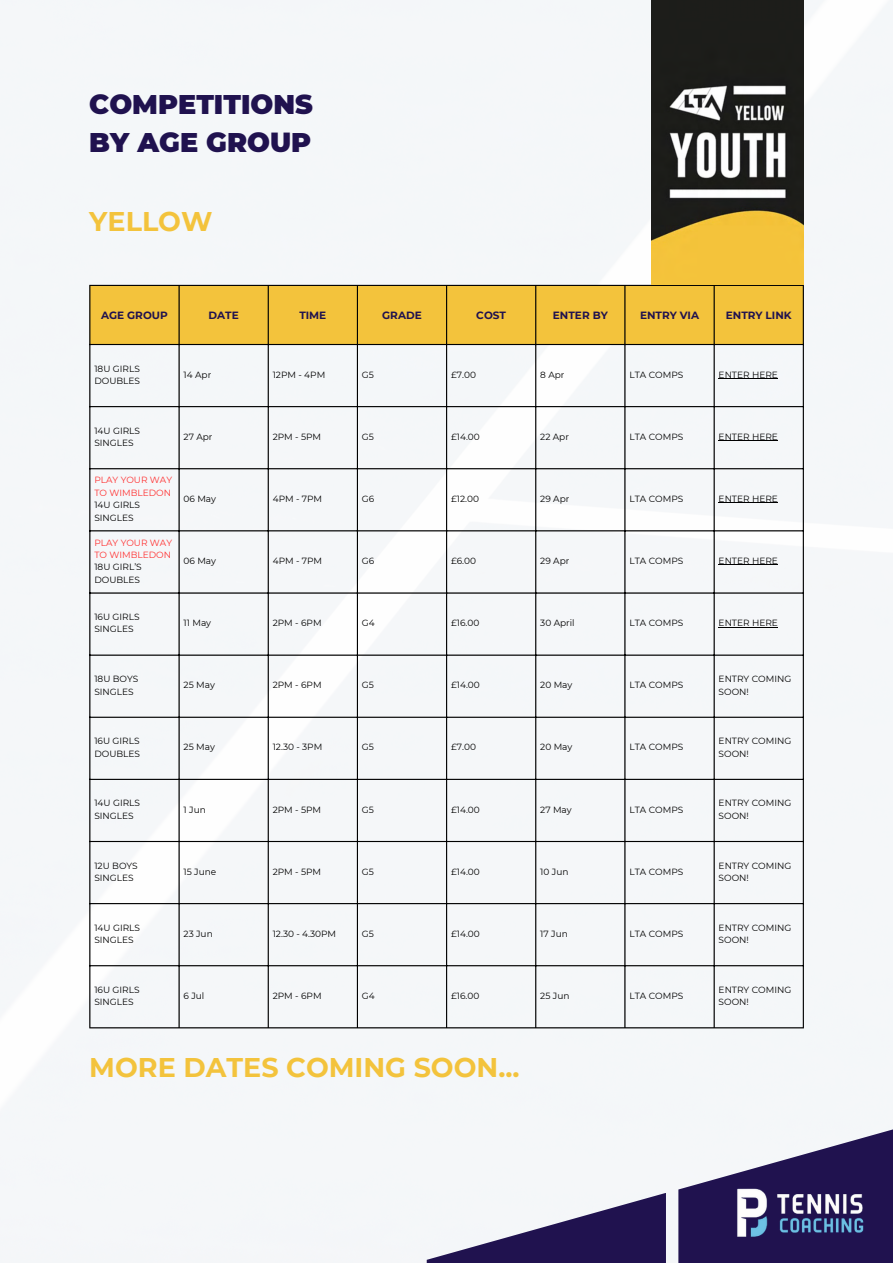
<style>
.page{position:relative;width:893px;height:1263px;background:#fff}
.page>*{position:absolute;margin:0;border:0;box-sizing:border-box;transform-origin:0 0}
.t1{font:700 27px "Montserrat";color:#f3c33c}
.t2{font:900 27px/37.7px "Montserrat";color:#20124f}
.t3{font:700 10.5px "Montserrat";color:#20124f}
.t4{font:9px/12.4px "Montserrat";color:#000}
.t5{font:9px/12.4px "Montserrat";color:#ff3131}
</style>
<div class="page">
<img style="left:0;top:0;width:893px;height:1263px">
<div style="left:90px;top:286px;width:712px;height:58px;background:#f3c33c"></div>
<hr style="left:718px;top:378px;width:60px;height:1px;background:#000">
<hr style="left:718px;top:440px;width:60px;height:1px;background:#000">
<hr style="left:718px;top:502px;width:60px;height:1px;background:#000">
<hr style="left:718px;top:565px;width:60px;height:1px;background:#000">
<hr style="left:718px;top:627px;width:60px;height:1px;background:#000">
<hr style="left:89px;top:286px;width:1px;height:741px;background:#000">
<hr style="left:178px;top:286px;width:2px;height:741px;background:#000">
<hr style="left:268px;top:286px;width:1px;height:741px;background:#000">
<hr style="left:357px;top:286px;width:1px;height:741px;background:#000">
<hr style="left:446px;top:286px;width:1px;height:741px;background:#000">
<hr style="left:535px;top:286px;width:1px;height:741px;background:#000">
<hr style="left:624px;top:286px;width:1px;height:741px;background:#000">
<hr style="left:713px;top:286px;width:1px;height:741px;background:#000">
<hr style="left:802px;top:286px;width:2px;height:741px;background:#000">
<hr style="left:89px;top:285px;width:715px;height:1px;background:#000">
<hr style="left:89px;top:344px;width:715px;height:1px;background:#000">
<hr style="left:89px;top:406px;width:715px;height:1px;background:#000">
<hr style="left:89px;top:468px;width:715px;height:1px;background:#000">
<hr style="left:89px;top:530px;width:715px;height:1px;background:#000">
<hr style="left:89px;top:592px;width:715px;height:1px;background:#000">
<hr style="left:89px;top:654px;width:715px;height:2px;background:#000">
<hr style="left:89px;top:717px;width:715px;height:1px;background:#000">
<hr style="left:89px;top:779px;width:715px;height:1px;background:#000">
<hr style="left:89px;top:841px;width:715px;height:1px;background:#000">
<hr style="left:89px;top:903px;width:715px;height:1px;background:#000">
<hr style="left:89px;top:965px;width:715px;height:1px;background:#000">
<hr style="left:89px;top:1027px;width:715px;height:1px;background:#000">
<img style="left:652px;top:0;width:152px;height:285px">
<svg style="left:678px;top:1122px;width:215px;height:141px;fill:#20124f"></svg>
<img style="left:733px;top:1184px;width:134px;height:56px">
<svg style="left:427px;top:1193px;width:239px;height:70px;fill:#20124f"></svg>
<h1 class="t2" style="left:89px;top:86px;width:225px">COMPETITIONS<br>BY AGE GROUP</h1>
<h1 class="t1" style="left:89px;top:205px;width:125px">YELLOW</h1>
<p class="t3" style="left:101px;top:308px;width:68px">AGE GROUP</p>
<p class="t3" style="left:208px;top:308px;width:32px">DATE</p>
<p class="t3" style="left:299px;top:308px;width:28px">TIME</p>
<p class="t3" style="left:382px;top:308px;width:41px">GRADE</p>
<p class="t3" style="left:476px;top:308px;width:31px">COST</p>
<p class="t3" style="left:553px;top:308px;width:56px">ENTER BY</p>
<p class="t3" style="left:640px;top:308px;width:61px">ENTRY VIA</p>
<p class="t3" style="left:726px;top:308px;width:67px">ENTRY LINK</p>
<p class="t4" style="left:94px;top:362px;width:47px">18U GIRLS<br>DOUBLES</p>
<p class="t4" style="left:184px;top:368px;width:29px">14 Apr</p>
<p class="t4" style="left:273px;top:368px;width:54px">12PM - 4PM</p>
<p class="t4" style="left:362px;top:368px;width:14px">G5</p>
<p class="t4" style="left:451px;top:368px;width:26px">£7.00</p>
<p class="t4" style="left:540px;top:368px;width:26px">8 Apr</p>
<p class="t4" style="left:629px;top:368px;width:55px">LTA COMPS</p>
<p class="t4" style="left:718px;top:368px;width:61px">ENTER HERE</p>
<p class="t4" style="left:94px;top:424px;width:47px">14U GIRLS<br>SINGLES</p>
<p class="t4" style="left:184px;top:430px;width:30px">27 Apr</p>
<p class="t4" style="left:273px;top:430px;width:50px">2PM - 5PM</p>
<p class="t4" style="left:362px;top:430px;width:14px">G5</p>
<p class="t4" style="left:451px;top:430px;width:30px">£14.00</p>
<p class="t4" style="left:540px;top:430px;width:30px">22 Apr</p>
<p class="t4" style="left:629px;top:430px;width:55px">LTA COMPS</p>
<p class="t4" style="left:718px;top:430px;width:61px">ENTER HERE</p>
<p class="t5" style="left:94px;top:474px;width:79px">PLAY YOUR WAY<br>TO WIMBLEDON</p>
<p class="t4" style="left:94px;top:499px;width:47px">14U GIRLS<br>SINGLES</p>
<p class="t4" style="left:184px;top:492px;width:34px">06 May</p>
<p class="t4" style="left:273px;top:492px;width:51px">4PM - 7PM</p>
<p class="t4" style="left:362px;top:492px;width:14px">G6</p>
<p class="t4" style="left:451px;top:492px;width:29px">£12.00</p>
<p class="t4" style="left:540px;top:492px;width:31px">29 Apr</p>
<p class="t4" style="left:629px;top:492px;width:55px">LTA COMPS</p>
<p class="t4" style="left:718px;top:492px;width:61px">ENTER HERE</p>
<p class="t5" style="left:94px;top:536px;width:79px">PLAY YOUR WAY<br>TO WIMBLEDON</p>
<p class="t4" style="left:94px;top:561px;width:49px">18U GIRL’S<br>DOUBLES</p>
<p class="t4" style="left:184px;top:555px;width:34px">06 May</p>
<p class="t4" style="left:273px;top:555px;width:51px">4PM - 7PM</p>
<p class="t4" style="left:362px;top:555px;width:14px">G6</p>
<p class="t4" style="left:451px;top:555px;width:27px">£6.00</p>
<p class="t4" style="left:540px;top:555px;width:31px">29 Apr</p>
<p class="t4" style="left:629px;top:555px;width:55px">LTA COMPS</p>
<p class="t4" style="left:718px;top:555px;width:61px">ENTER HERE</p>
<p class="t4" style="left:94px;top:611px;width:47px">16U GIRLS<br>SINGLES</p>
<p class="t4" style="left:184px;top:617px;width:29px">11 May</p>
<p class="t4" style="left:273px;top:617px;width:50px">2PM - 6PM</p>
<p class="t4" style="left:362px;top:617px;width:14px">G4</p>
<p class="t4" style="left:451px;top:617px;width:30px">£16.00</p>
<p class="t4" style="left:540px;top:617px;width:36px">30 April</p>
<p class="t4" style="left:629px;top:617px;width:55px">LTA COMPS</p>
<p class="t4" style="left:718px;top:617px;width:61px">ENTER HERE</p>
<p class="t4" style="left:94px;top:673px;width:46px">18U BOYS<br>SINGLES</p>
<p class="t4" style="left:184px;top:679px;width:33px">25 May</p>
<p class="t4" style="left:273px;top:679px;width:50px">2PM - 6PM</p>
<p class="t4" style="left:362px;top:679px;width:14px">G5</p>
<p class="t4" style="left:451px;top:679px;width:30px">£14.00</p>
<p class="t4" style="left:540px;top:679px;width:34px">20 May</p>
<p class="t4" style="left:629px;top:679px;width:55px">LTA COMPS</p>
<p class="t4" style="left:718px;top:673px;width:74px">ENTRY COMING<br>SOON!</p>
<p class="t4" style="left:94px;top:735px;width:47px">16U GIRLS<br>DOUBLES</p>
<p class="t4" style="left:184px;top:741px;width:33px">25 May</p>
<p class="t4" style="left:273px;top:741px;width:51px">12.30 - 3PM</p>
<p class="t4" style="left:362px;top:741px;width:14px">G5</p>
<p class="t4" style="left:451px;top:741px;width:26px">£7.00</p>
<p class="t4" style="left:540px;top:741px;width:34px">20 May</p>
<p class="t4" style="left:629px;top:741px;width:55px">LTA COMPS</p>
<p class="t4" style="left:718px;top:735px;width:74px">ENTRY COMING<br>SOON!</p>
<p class="t4" style="left:94px;top:797px;width:47px">14U GIRLS<br>SINGLES</p>
<p class="t4" style="left:184px;top:803px;width:24px">1 Jun</p>
<p class="t4" style="left:273px;top:803px;width:50px">2PM - 5PM</p>
<p class="t4" style="left:362px;top:803px;width:14px">G5</p>
<p class="t4" style="left:451px;top:803px;width:30px">£14.00</p>
<p class="t4" style="left:540px;top:803px;width:33px">27 May</p>
<p class="t4" style="left:629px;top:803px;width:55px">LTA COMPS</p>
<p class="t4" style="left:718px;top:797px;width:74px">ENTRY COMING<br>SOON!</p>
<p class="t4" style="left:94px;top:859px;width:45px">12U BOYS<br>SINGLES</p>
<p class="t4" style="left:184px;top:865px;width:34px">15 June</p>
<p class="t4" style="left:273px;top:865px;width:50px">2PM - 5PM</p>
<p class="t4" style="left:362px;top:865px;width:14px">G5</p>
<p class="t4" style="left:451px;top:865px;width:30px">£14.00</p>
<p class="t4" style="left:540px;top:865px;width:30px">10 Jun</p>
<p class="t4" style="left:629px;top:865px;width:55px">LTA COMPS</p>
<p class="t4" style="left:718px;top:859px;width:74px">ENTRY COMING<br>SOON!</p>
<p class="t4" style="left:94px;top:921px;width:47px">14U GIRLS<br>SINGLES</p>
<p class="t4" style="left:184px;top:927px;width:31px">23 Jun</p>
<p class="t4" style="left:273px;top:927px;width:65px">12.30 - 4.30PM</p>
<p class="t4" style="left:362px;top:927px;width:14px">G5</p>
<p class="t4" style="left:451px;top:927px;width:30px">£14.00</p>
<p class="t4" style="left:540px;top:927px;width:29px">17 Jun</p>
<p class="t4" style="left:629px;top:927px;width:55px">LTA COMPS</p>
<p class="t4" style="left:718px;top:921px;width:74px">ENTRY COMING<br>SOON!</p>
<p class="t4" style="left:94px;top:983px;width:47px">16U GIRLS<br>SINGLES</p>
<p class="t4" style="left:184px;top:989px;width:22px">6 Jul</p>
<p class="t4" style="left:273px;top:989px;width:50px">2PM - 6PM</p>
<p class="t4" style="left:362px;top:989px;width:14px">G4</p>
<p class="t4" style="left:451px;top:989px;width:30px">£16.00</p>
<p class="t4" style="left:540px;top:989px;width:31px">25 Jun</p>
<p class="t4" style="left:629px;top:989px;width:55px">LTA COMPS</p>
<p class="t4" style="left:718px;top:983px;width:74px">ENTRY COMING<br>SOON!</p>
<h1 class="t1" style="left:89px;top:1051px;width:432px">MORE DATES COMING SOON...</h1>
</div>
